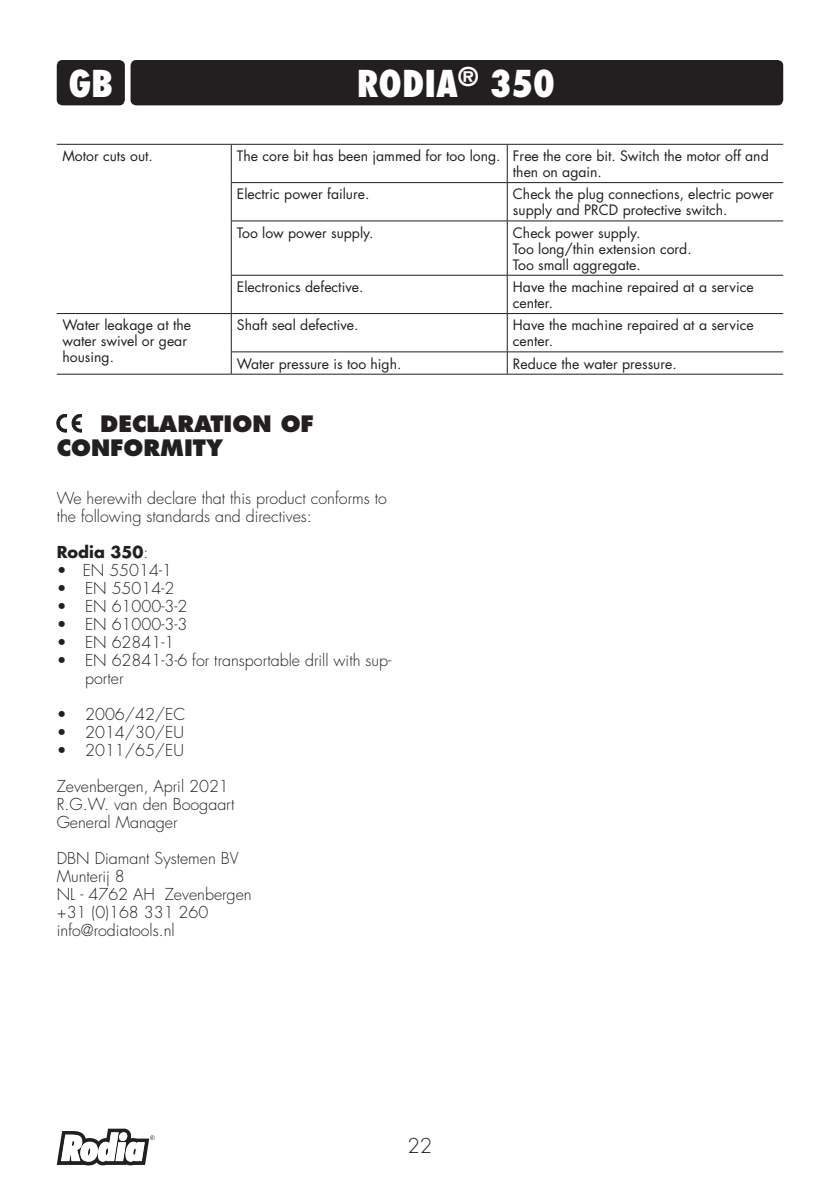
<style>
.page{position:relative;width:840px;height:1191px;background:#fff}
.page>*{position:absolute;margin:0;border:0;box-sizing:border-box;transform-origin:0 0}
.t1{font:800 condensed 36px "Futura";color:#fff}
.t2{font:800 22px/24px "Futura";color:#231f20}
.t3{font:300 20px "Futura";color:#231f20}
.t4{font:300 16px/18px "Futura";color:#231f20}
.t5{font:700 16px "Futura";color:#231f20}
.t6{font:14px/16px "Futura";color:#231f20}
.s1{font-weight:300}
</style>
<div class="page">
<div style="left:130px;top:60px;width:652px;height:45px;background:#231f20;border-radius:6px"></div>
<div style="left:57px;top:60px;width:68px;height:45px;background:#231f20;border-radius:6px"></div>
<svg style="left:57px;top:1128px;width:97px;height:37px"></svg>
<hr style="left:57px;top:144px;width:174px;height:1px;background:#231f20">
<hr style="left:231px;top:144px;width:276px;height:1px;background:#231f20">
<hr style="left:231px;top:145px;width:1px;height:37px;background:#231f20">
<hr style="left:507px;top:144px;width:275px;height:1px;background:#231f20">
<hr style="left:506px;top:145px;width:1px;height:37px;background:#231f20">
<hr style="left:231px;top:182px;width:276px;height:1px;background:#231f20">
<hr style="left:231px;top:183px;width:1px;height:38px;background:#231f20">
<hr style="left:507px;top:182px;width:275px;height:1px;background:#231f20">
<hr style="left:506px;top:183px;width:1px;height:38px;background:#231f20">
<hr style="left:231px;top:221px;width:276px;height:1px;background:#231f20">
<hr style="left:231px;top:221px;width:1px;height:54px;background:#231f20">
<hr style="left:507px;top:221px;width:275px;height:1px;background:#231f20">
<hr style="left:506px;top:221px;width:1px;height:54px;background:#231f20">
<hr style="left:231px;top:275px;width:276px;height:1px;background:#231f20">
<hr style="left:231px;top:275px;width:1px;height:38px;background:#231f20">
<hr style="left:507px;top:275px;width:275px;height:1px;background:#231f20">
<hr style="left:506px;top:275px;width:1px;height:38px;background:#231f20">
<hr style="left:57px;top:313px;width:174px;height:1px;background:#231f20">
<hr style="left:231px;top:313px;width:276px;height:1px;background:#231f20">
<hr style="left:231px;top:314px;width:1px;height:37px;background:#231f20">
<hr style="left:507px;top:313px;width:275px;height:1px;background:#231f20">
<hr style="left:506px;top:314px;width:1px;height:37px;background:#231f20">
<hr style="left:231px;top:351px;width:276px;height:1px;background:#231f20">
<svg style="left:231px;top:352px;width:1px;height:22px"></svg>
<hr style="left:507px;top:351px;width:275px;height:1px;background:#231f20">
<svg style="left:506px;top:352px;width:1px;height:22px"></svg>
<hr style="left:57px;top:374px;width:174px;height:1px;background:#231f20">
<hr style="left:231px;top:374px;width:276px;height:1px;background:#231f20">
<hr style="left:507px;top:374px;width:275px;height:1px;background:#231f20">
<svg style="left:57px;top:414px;width:25px;height:18px"></svg>
<h1 class="t1" style="left:68px;top:61px;width:46px">GB</h1>
<h1 class="t1" style="left:356px;top:61px;width:199px">RODIA<sup>®</sup> 350</h1>
<p class="t6" style="left:62px;top:148px;width:88px">Motor cuts out</p>
<p class="t6" style="left:512px;top:148px;width:257px;text-indent:-276px">The core bit has been jammed for too long Free the core bit Switch the motor off and then on again</p>
<p class="t6" style="left:237px;top:186px;width:130px">Electric power failure</p>
<p class="t6" style="left:512px;top:186px;width:262px">Check the plug connections, electric power supply and PRCD protective switch</p>
<p class="t6" style="left:237px;top:224px;width:135px">Too low power supply</p>
<p class="t6" style="left:512px;top:224px;width:176px">Check power supply<br>Too long/thin extension cord<br>Too small aggregate</p>
<p class="t6" style="left:237px;top:278px;width:124px">Electronics defective</p>
<p class="t6" style="left:512px;top:278px;width:242px">Have the machine repaired at a service center</p>
<p class="t6" style="left:62px;top:317px;width:130px">Water leakage at the water swivel or gear housing</p>
<p class="t6" style="left:237px;top:317px;width:119px">Shaft seal defective</p>
<p class="t6" style="left:512px;top:317px;width:242px">Have the machine repaired at a service center</p>
<p class="t6" style="left:237px;top:355px;width:162px">Water pressure is too high</p>
<p class="t6" style="left:512px;top:355px;width:161px">Reduce the water pressure</p>
<h2 class="t2" style="left:57px;top:412px;width:258px;text-indent:43px">DECLARATION OF<br>CONFORMITY</h2>
<p class="t4" style="left:57px;top:489px;width:331px">We herewith declare that this product conforms to the following standards and directives:</p>
<p class="t5" style="left:57px;top:541px;width:93px">Rodia 350<span class="s1">:</span></p>
<p class="t4" style="left:57px;top:561px;width:117px">• EN 55014-1</p>
<p class="t4" style="left:57px;top:579px;width:119px">• EN 55014-2</p>
<p class="t4" style="left:57px;top:597px;width:132px">• EN 61000-3-2</p>
<p class="t4" style="left:57px;top:615px;width:132px">• EN 61000-3-3</p>
<p class="t4" style="left:57px;top:633px;width:119px">• EN 62841-1</p>
<p class="t4" style="left:85px;top:651px;width:307px;text-indent:-28px">• EN 62841-3-6 for transportable drill with sup&shy;porter</p>
<p class="t4" style="left:57px;top:705px;width:130px">• 2006/42/EC</p>
<p class="t4" style="left:57px;top:723px;width:129px">• 2014/30/EU</p>
<p class="t4" style="left:57px;top:741px;width:129px">• 2011/65/EU</p>
<p class="t4" style="left:57px;top:777px;width:179px">Zevenbergen, April 2021<br>R.G.W. van den Boogaart<br>General Manager</p>
<p class="t4" style="left:57px;top:849px;width:196px">DBN Diamant Systemen BV<br>Munterij 8<br>NL - 4762 AH Zevenbergen +31 (0)168 331 260 info@rodiatools.nl</p>
<h3 class="t3" style="left:407px;top:1133px;width:26px">22</h3>
</div>
